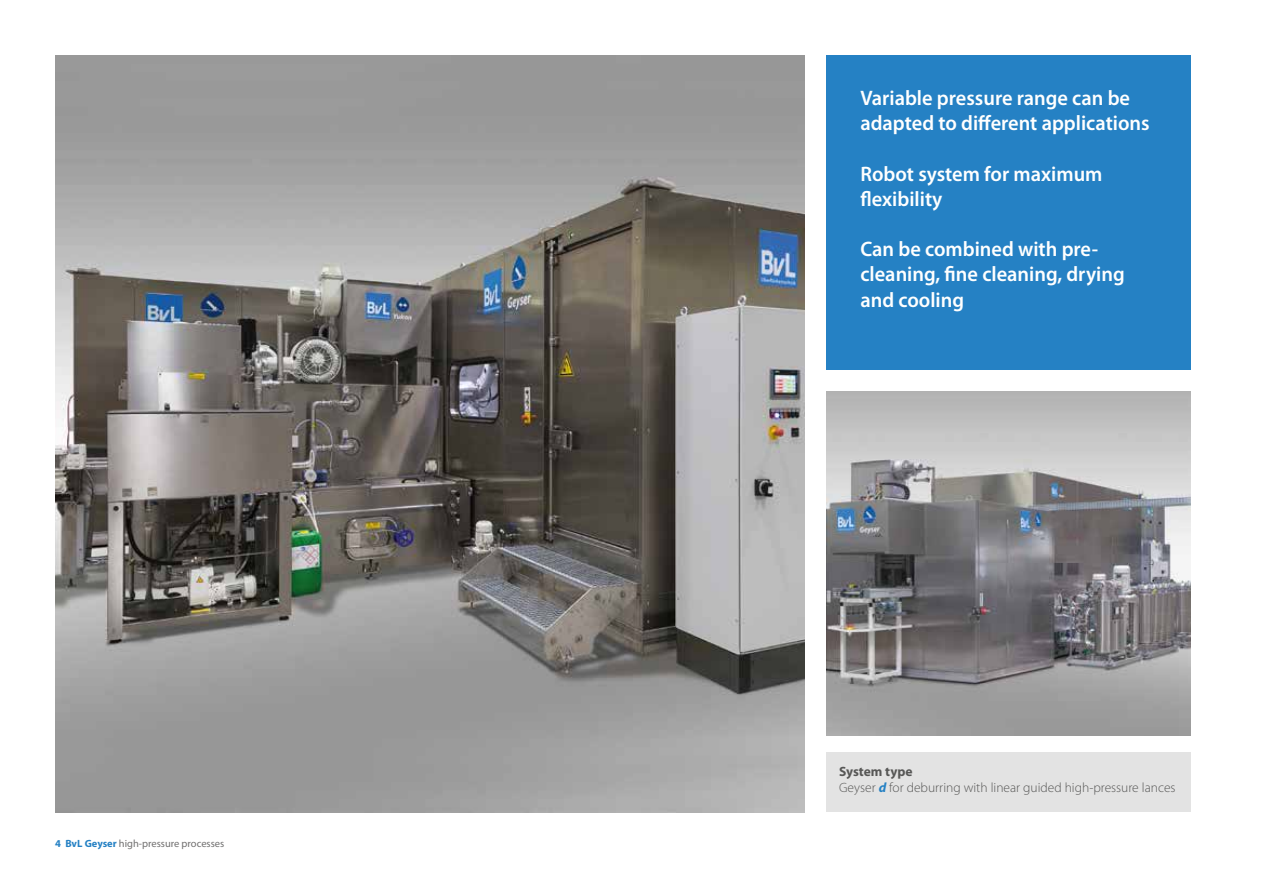
<style>
.page{position:relative;width:1263px;height:893px;background:#fff}
.page>*{position:absolute;margin:0;border:0;box-sizing:border-box;transform-origin:0 0}
.t1{font:600 21px/25.2px "Myriad Pro";color:#fff}
.t2{font:300 13.5px/16.2px "Myriad Pro";color:#575756}
.t3{font:10.5px "Myriad Pro";color:#706f6f}
.s1{font-weight:700;color:#2581c4}
.s2{font-weight:700}
.s3{font-weight:700;font-style:italic;color:#2581c4}
</style>
<div class="page">
<img style="left:55px;top:55px;width:750px;height:757px">
<div style="left:826px;top:55px;width:365px;height:315px;background:#2581c4"></div>
<img style="left:826px;top:391px;width:365px;height:345px">
<div style="left:826px;top:753px;width:365px;height:59px;background:#e3e3e3"></div>
<p class="t3" style="left:55px;top:837px;width:171px"><span class="s1">4 BvL Geyser</span> high-pressure processes</p>
<p class="t1" style="left:860px;top:85px;width:291px">Variable pressure range can be adapted to different applications</p>
<p class="t1" style="left:860px;top:160px;width:244px">Robot system for maximum flexibility</p>
<p class="t1" style="left:860px;top:236px;width:266px">Can be combined with pre&shy;cleaning, fine cleaning, drying and cooling</p>
<p class="t2" style="left:839px;top:763px;width:338px"><span class="s2">System type<br></span>Geyser <span class="s3">d</span> for deburring with linear guided high-pressure lances</p>
</div>
